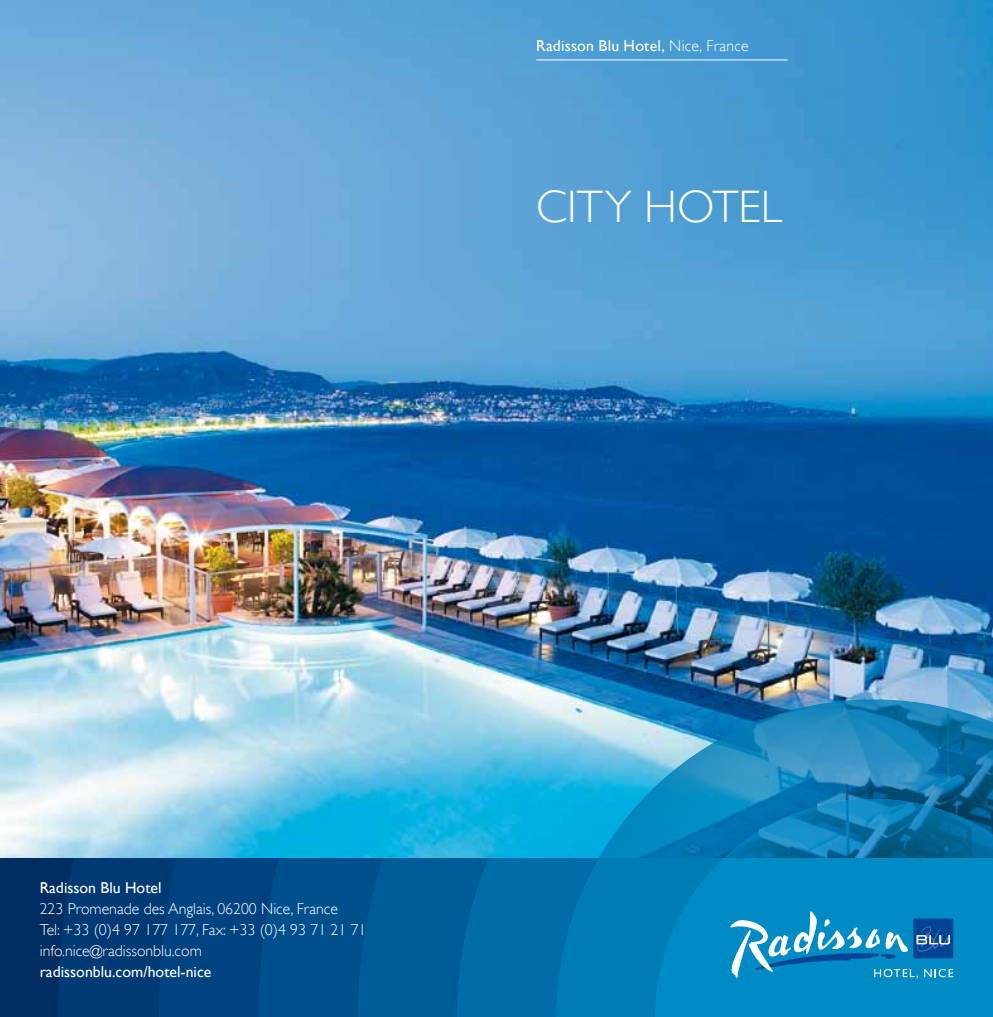
<style>
.page{position:relative;width:993px;height:1017px;background:#fff}
.page>*{position:absolute;margin:0;border:0;box-sizing:border-box;transform-origin:0 0}
.t1{font:300 45.5px "Gill Sans WGL";letter-spacing:.005em;color:#fff}
.t2{font:300 15.75px/21px "Gill Sans WGL";color:#fff}
.t3{font:15.75px "Gill Sans WGL";color:#fff}
.s1{font-weight:300}
</style>
<div class="page">
<img style="left:0;top:0;width:992px;height:859px">
<div style="left:0;top:859px;width:992px;height:158px;background:#002e63"></div>
<div style="left:58px;top:859px;width:101px;height:158px;background:#003a75"></div>
<div style="left:159px;top:859px;width:99px;height:158px;background:#004381"></div>
<svg style="left:258px;top:859px;width:99px;height:158px;background:#004e8c"></svg>
<svg style="left:357px;top:859px;width:99px;height:158px;background:#005a97"></svg>
<svg style="left:456px;top:859px;width:99px;height:158px;background:#006aa6"></svg>
<svg style="left:555px;top:699px;width:437px;height:318px;background:#2490c1"></svg>
<svg style="left:655px;top:798px;width:337px;height:219px;background:#0283bb"></svg>
<svg style="left:730px;top:911px;width:222px;height:67px;background:#2994c7"></svg>
<hr style="left:536px;top:60px;width:251px;height:1px;background:#fff">
<p class="t3" style="left:536px;top:34px;width:214px">Radisson Blu Hotel, <span class="s1">Nice, France</span></p>
<h1 class="t1" style="left:536px;top:177px;width:247px">City hotel</h1>
<p class="t3" style="left:40px;top:877px;width:123px">Radisson Blu Hotel</p>
<p class="t2" style="left:40px;top:899px;width:328px">223 Promenade des Anglais, 06200 Nice, France<br>Tel: +33 (0)4 97 177 177, Fax: +33 (0)4 93 71 21 71 info.nice@radissonblu.com</p>
<p class="t3" style="left:40px;top:961px;width:173px">radissonblu.com/hotel-nice</p>
</div>
